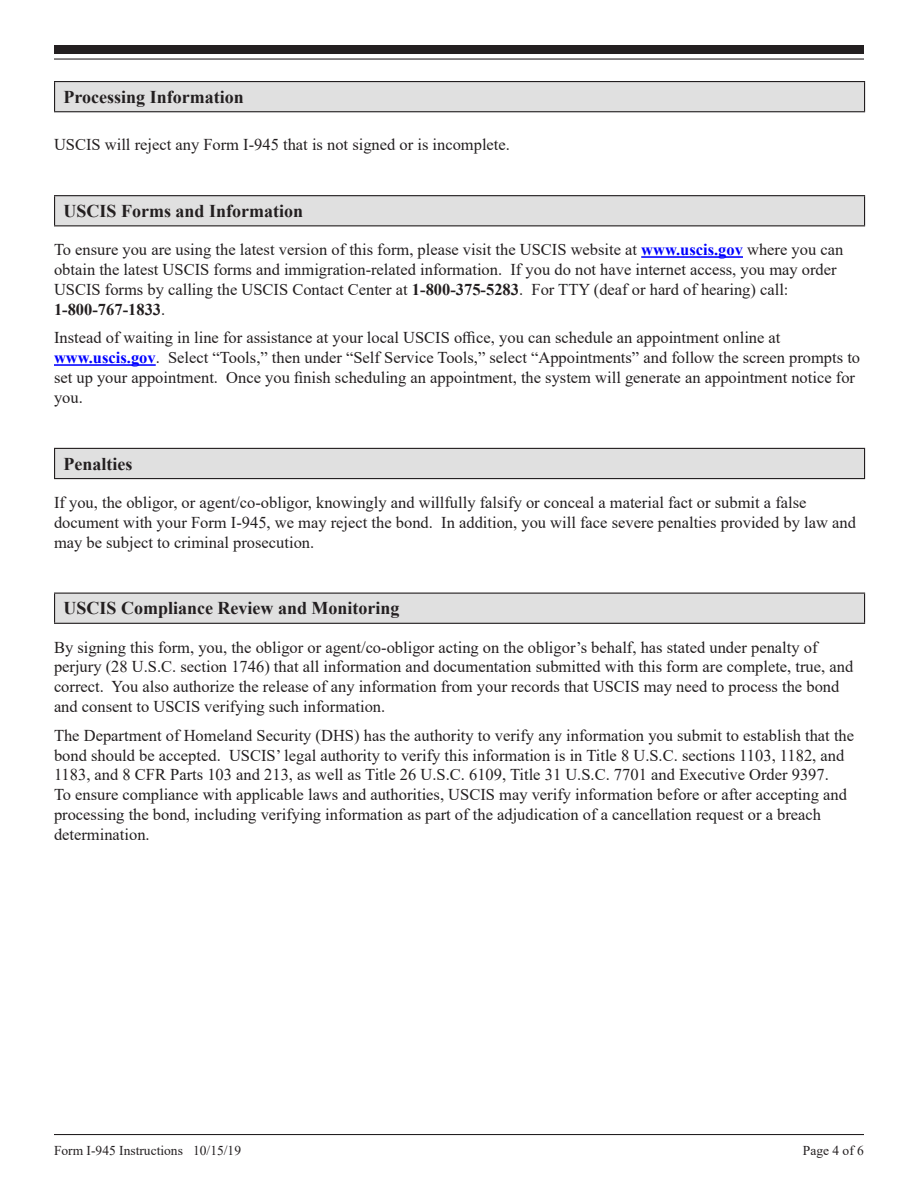
<style>
.page{position:relative;width:918px;height:1188px;background:#fff}
.page>*{position:absolute;margin:0;border:0;box-sizing:border-box;transform-origin:0 0}
.Section_Heading{font:700 18px "Times New Roman";color:#231f20}
.Body_1{font:16.5px/19.8px "Times New Roman";color:#231f20}
.t1{font:13.5px "Times New Roman";color:#231f20}
.s1{font-weight:700;color:#00f}
.s2{font-weight:700}
</style>
<div class="page">
<hr style="left:54px;top:1134px;width:810px;height:1px;background:#231f20">
<div style="left:54px;top:45px;width:810px;height:9px;background:#231f20"></div>
<hr style="left:54px;top:58px;width:810px;height:2px;background:#231f20">
<hr style="left:641px;top:256px;width:102px;height:2px;background:#00f">
<hr style="left:54px;top:364px;width:102px;height:2px;background:#00f">
<div style="left:55px;top:82px;width:810px;height:30px;background:#e0e0e0"></div>
<hr style="left:54px;top:81px;width:811px;height:1px;background:#231f20">
<svg style="left:54px;top:82px;width:1px;height:29px"></svg>
<svg style="left:864px;top:82px;width:1px;height:29px"></svg>
<hr style="left:54px;top:111px;width:811px;height:1px;background:#231f20">
<div style="left:55px;top:196px;width:810px;height:30px;background:#e0e0e0"></div>
<hr style="left:54px;top:195px;width:811px;height:1px;background:#231f20">
<svg style="left:54px;top:196px;width:1px;height:29px"></svg>
<svg style="left:864px;top:196px;width:1px;height:29px"></svg>
<hr style="left:54px;top:225px;width:811px;height:1px;background:#231f20">
<div style="left:55px;top:448px;width:810px;height:31px;background:#e0e0e0"></div>
<hr style="left:54px;top:448px;width:811px;height:1px;background:#231f20">
<svg style="left:54px;top:449px;width:1px;height:29px"></svg>
<svg style="left:864px;top:449px;width:1px;height:29px"></svg>
<hr style="left:54px;top:478px;width:811px;height:1px;background:#231f20">
<div style="left:55px;top:593px;width:810px;height:30px;background:#e0e0e0"></div>
<hr style="left:54px;top:593px;width:811px;height:1px;background:#231f20">
<svg style="left:54px;top:594px;width:1px;height:29px"></svg>
<svg style="left:864px;top:594px;width:1px;height:29px"></svg>
<hr style="left:54px;top:623px;width:811px;height:1px;background:#231f20">
<h2 class="Section_Heading" style="left:64px;top:84px;width:182px">Processing Information</h2>
<p class="Body_1" style="left:54px;top:134px;width:458px">USCIS will reject any Form I-945 that is not signed or is incomplete.</p>
<h2 class="Section_Heading" style="left:64px;top:198px;width:241px">USCIS Forms and Information</h2>
<p class="Body_1" style="left:54px;top:239px;width:791px">To ensure you are using the latest version of this form, please visit the USCIS website at <span class="s1">www.uscis.gov</span> where you can obtain the latest USCIS forms and immigration-related information. If you do not have internet access, you may order USCIS forms by calling the USCIS Contact Center at <span class="s2">1-800-375-5283</span>. For TTY (deaf or hard of hearing) call:<br><span class="s2">1-800-767-1833</span>.</p>
<p class="Body_1" style="left:54px;top:327px;width:808px">Instead of waiting in line for assistance at your local USCIS office, you can schedule an appointment online at <span class="s1">www.uscis.gov</span>. Select “Tools,” then under “Self Service Tools,” select “Appointments” and follow the screen prompts to set up your appointment. Once you finish scheduling an appointment, the system will generate an appointment notice for you.</p>
<h2 class="Section_Heading" style="left:64px;top:451px;width:70px">Penalties</h2>
<p class="Body_1" style="left:54px;top:492px;width:803px">If you, the obligor, or agent/co-obligor, knowingly and willfully falsify or conceal a material fact or submit a false document with your Form I-945, we may reject the bond. In addition, you will face severe penalties provided by law and may be subject to criminal prosecution.</p>
<h2 class="Section_Heading" style="left:64px;top:595px;width:338px">USCIS Compliance Review and Monitoring</h2>
<p class="Body_1" style="left:54px;top:637px;width:801px">By signing this form, you, the obligor or agent/co-obligor acting on the obligor’s behalf, has stated under penalty of perjury (28 U.S.C. section 1746) that all information and documentation submitted with this form are complete, true, and correct. You also authorize the release of any information from your records that USCIS may need to process the bond and consent to USCIS verifying such information.</p>
<p class="Body_1" style="left:54px;top:725px;width:802px">The Department of Homeland Security (DHS) has the authority to verify any information you submit to establish that the bond should be accepted. USCIS’ legal authority to verify this information is in Title 8 U.S.C. sections 1103, 1182, and 1183, and 8 CFR Parts 103 and 213, as well as Title 26 U.S.C. 6109, Title 31 U.S.C. 7701 and Executive Order 9397.<br>To ensure compliance with applicable laws and authorities, USCIS may verify information before or after accepting and processing the bond, including verifying information as part of the adjudication of a cancellation request or a breach determination.</p>
<p class="t1" style="left:54px;top:1141px;width:189px">Form I-945 Instructions 10/15/19</p>
<p class="t1" style="left:803px;top:1141px;width:63px">Page 4 of 6</p>
</div>
